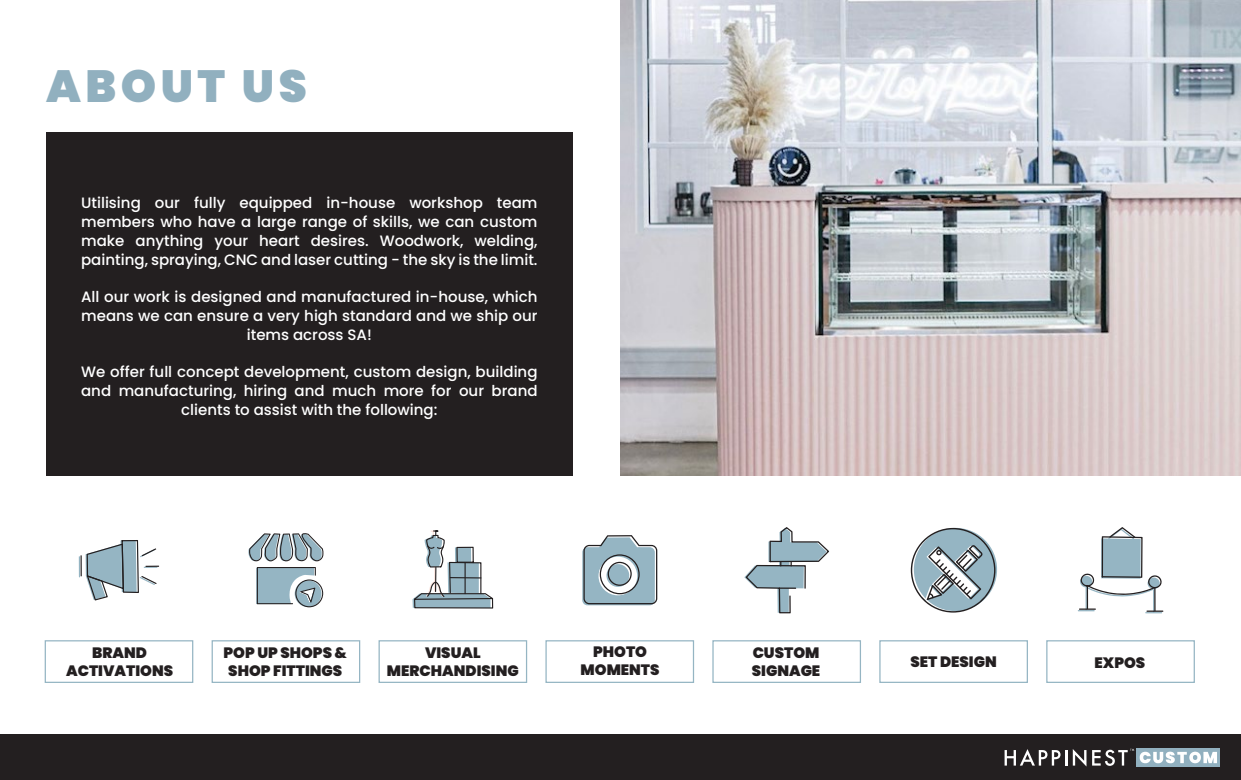
<style>
.page{position:relative;width:1241px;height:780px;background:#fff}
.page>*{position:absolute;margin:0;border:0;box-sizing:border-box;transform-origin:0 0}
.t1{font:900 45px "Poppins";letter-spacing:.1em;color:#91b0bf}
.t2{font:500 15px/18.8px "Poppins";color:#fff;text-align:center}
.t3{font:900 15px/18px "Poppins";color:#231f20;text-align:center}
</style>
<div class="page">
<div style="left:0;top:735px;width:1240px;height:45px;background:#231f20"></div>
<div style="left:1136px;top:748px;width:83px;height:18px;background:#91b0bf"></div>
<svg style="left:1004px;top:749px;width:62px;height:16px"></svg>
<svg style="left:1072px;top:748px;width:61px;height:18px"></svg>
<svg style="left:1139px;top:751px;width:77px;height:12px"></svg>
<div style="left:46px;top:132px;width:526px;height:343px;background:#231f20"></div>
<img style="left:620px;top:0;width:620px;height:475px">
<div style="left:45px;top:640px;width:148px;height:43px;border:1px solid #95b5c3"></div>
<div style="left:712px;top:640px;width:148px;height:43px;border:1px solid #95b5c3"></div>
<div style="left:1046px;top:640px;width:148px;height:43px;border:1px solid #95b5c3"></div>
<div style="left:545px;top:640px;width:149px;height:43px;border:1px solid #95b5c3"></div>
<div style="left:378px;top:640px;width:149px;height:43px;border:1px solid #95b5c3"></div>
<div style="left:211px;top:640px;width:149px;height:43px;border:1px solid #95b5c3"></div>
<svg style="left:910px;top:528px;width:85px;height:84px"></svg>
<svg style="left:744px;top:527px;width:85px;height:86px"></svg>
<svg style="left:582px;top:535px;width:75px;height:70px"></svg>
<svg style="left:412px;top:530px;width:81px;height:78px"></svg>
<svg style="left:256px;top:567px;width:67px;height:40px"></svg>
<svg style="left:248px;top:533px;width:75px;height:28px"></svg>
<svg style="left:79px;top:540px;width:80px;height:60px"></svg>
<svg style="left:1077px;top:527px;width:86px;height:86px"></svg>
<div style="left:879px;top:640px;width:148px;height:43px;border:1px solid #95b5c3"></div>
<p class="t1" style="left:46px;top:60px;width:262px">ABOUT US</p>
<p class="t2" style="left:81px;top:194px;width:458px;text-align:justify">Utilising our fully equipped in-house workshop team members who have a large range of skills, we can custom make anything your heart desires. Woodwork, welding, painting, spraying, CNC and laser cutting - the sky is the limit.</p>
<p class="t2" style="left:81px;top:287px;width:458px">All our work is designed and manufactured in-house, which means we can ensure a very high standard and we ship our items across SA!</p>
<p class="t2" style="left:81px;top:362px;width:458px">We offer full concept development, custom design, building and manufacturing, hiring and much more for our brand clients to assist with the following:</p>
<p class="t3" style="left:92px;top:643px;width:56px">BRAND</p>
<p class="t3" style="left:66px;top:661px;width:108px">ACTIVATIONS</p>
<p class="t3" style="left:593px;top:642px;width:55px">PHOTO</p>
<p class="t3" style="left:580px;top:660px;width:80px">MOMENTS</p>
<p class="t3" style="left:223px;top:643px;width:125px">POP UP SHOPS &amp;<br>SHOP FITTINGS</p>
<p class="t3" style="left:910px;top:652px;width:88px">SET DESIGN</p>
<p class="t3" style="left:425px;top:643px;width:57px">VISUAL</p>
<p class="t3" style="left:387px;top:661px;width:133px">MERCHANDISING</p>
<p class="t3" style="left:752px;top:643px;width:68px">CUSTOM</p>
<p class="t3" style="left:751px;top:661px;width:70px">SIGNAGE</p>
<p class="t3" style="left:1094px;top:653px;width:52px">EXPOS</p>
</div>
